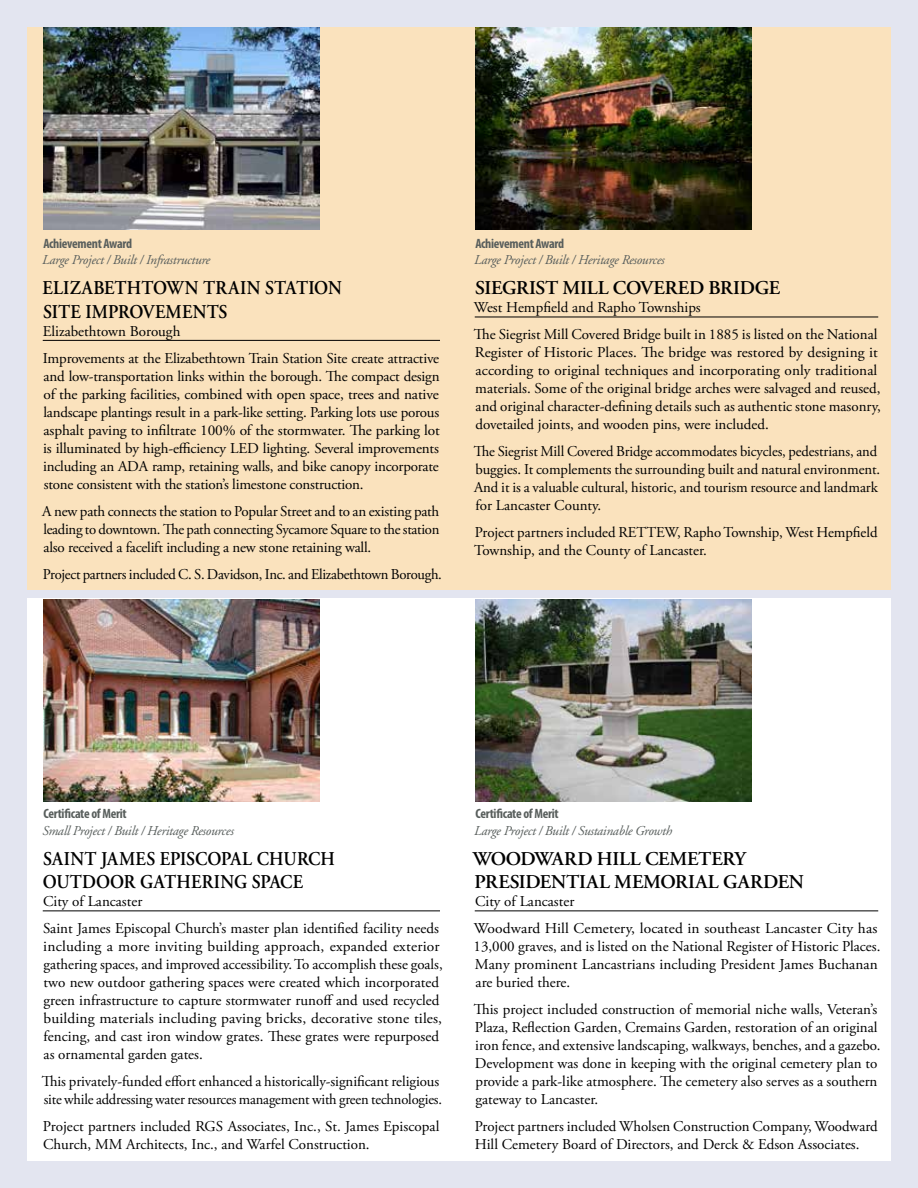
<style>
.page{position:relative;width:918px;height:1188px;background:#e3e5f0}
.page>*{position:absolute;margin:0;border:0;box-sizing:border-box;transform-origin:0 0}
.t1{font:600 19.5px/23.4px "Adobe Garamond";letter-spacing:-.005em;color:#000;scale:.91 1}
.t2{font:600 19.5px/23.4px "Adobe Garamond";letter-spacing:-.005em;color:#000}
.t3{font:15px/18px "Adobe Garamond Pro";color:#000}
.t4{font:15px "Adobe Garamond";color:#000}
.t5{font:15px "Adobe Garamond Pro";letter-spacing:-.02em;color:#000}
.t6{font:italic 13.5px "Adobe Garamond";letter-spacing:-.02em;color:#585e5c}
.t7{font:700 condensed 13.5px "Myriad Pro";letter-spacing:-.02em;color:#585e5c}
</style>
<div class="page">
<div style="left:27px;top:27px;width:864px;height:563px;background:#fae2bd"></div>
<div style="left:27px;top:599px;width:864px;height:562px;background:#fff"></div>
<img style="left:44px;top:27px;width:276px;height:202px">
<img style="left:44px;top:599px;width:276px;height:202px">
<img style="left:475px;top:27px;width:276px;height:202px">
<img style="left:475px;top:599px;width:276px;height:202px">
<hr style="left:43px;top:340px;width:397px;height:1px;background:#000">
<hr style="left:43px;top:910px;width:397px;height:1px;background:#000">
<hr style="left:475px;top:317px;width:403px;height:1px;background:#000">
<hr style="left:475px;top:910px;width:403px;height:1px;background:#000">
<p class="t7" style="left:43px;top:235px;width:90px">Achievement Award</p>
<p class="t6" style="left:42px;top:253px;width:170px">Large Project / Built / Infrastructure</p>
<h1 class="t1" style="left:43px;top:277px;width:330px">ELIZABETHTOWN TRAIN STATION<br>SITE IMPROVEMENTS</h1>
<p class="t4" style="left:43px;top:323px;width:139px">Elizabethtown Borough</p>
<p class="t3" style="left:43px;top:349px;width:398px;text-align:justify">Improvements at the Elizabethtown Train Station Site create attractive and low-transportation links within the borough. The compact design of the parking facilities, combined with open space, trees and native landscape plantings result in a park-like setting. Parking lots use porous asphalt paving to infiltrate 100% of the stormwater. The parking lot is illuminated by high-efficiency LED lighting. Several improvements including an ADA ramp, retaining walls, and bike canopy incorporate stone consistent with the station’s limestone construction.</p>
<p class="t3" style="left:42px;top:502px;width:399px;text-align:justify">A new path connects the station to Popular Street and to an existing path leading to downtown. The path connecting Sycamore Square to the station also received a facelift including a new stone retaining wall.</p>
<p class="t5" style="left:43px;top:565px;width:401px">Project partners included C. S. Davidson, Inc. and Elizabethtown Borough.</p>
<p class="t7" style="left:475px;top:235px;width:90px">Achievement Award</p>
<p class="t6" style="left:474px;top:253px;width:192px">Large Project / Built / Heritage Resources</p>
<h1 class="t2" style="left:475px;top:277px;width:306px">SIEGRIST MILL COVERED BRIDGE</h1>
<p class="t4" style="left:474px;top:300px;width:229px">West Hempfield and Rapho Townships</p>
<p class="t3" style="left:474px;top:326px;width:409px">The Siegrist Mill Covered Bridge built in 1885 is listed on the National Register of Historic Places. The bridge was restored by designing it according to original techniques and incorporating only traditional materials. Some of the original bridge arches were salvaged and reused, and original character-defining details such as authentic stone masonry, dovetailed joints, and wooden pins, were included.</p>
<p class="t3" style="left:474px;top:443px;width:408px">The Siegrist Mill Covered Bridge accommodates bicycles, pedestrians, and buggies. It complements the surrounding built and natural environment.<br>And it is a valuable cultural, historic, and tourism resource and landmark for Lancaster County.</p>
<p class="t3" style="left:474px;top:524px;width:405px">Project partners included RETTEW, Rapho Township, West Hempfield<br>Township, and the County of Lancaster.</p>
<p class="t7" style="left:43px;top:805px;width:85px">Certificate of Merit</p>
<p class="t6" style="left:43px;top:823px;width:193px">Small Project / Built / Heritage Resources</p>
<h1 class="t1" style="left:43px;top:847px;width:322px">SAINT JAMES EPISCOPAL CHURCH<br>OUTDOOR GATHERING SPACE</h1>
<p class="t4" style="left:43px;top:893px;width:101px">City of Lancaster</p>
<p class="t3" style="left:43px;top:920px;width:401px">Saint James Episcopal Church’s master plan identified facility needs including a more inviting building approach, expanded exterior gathering spaces, and improved accessibility. To accomplish these goals, two new outdoor gathering spaces were created which incorporated green infrastructure to capture stormwater runoff and used recycled building materials including paving bricks, decorative stone tiles, fencing, and cast iron window grates. These grates were repurposed as ornamental garden gates.</p>
<p class="t3" style="left:42px;top:1073px;width:402px">This privately-funded effort enhanced a historically-significant religious site while addressing water resources management with green technologies.</p>
<p class="t3" style="left:43px;top:1118px;width:398px">Project partners included RGS Associates, Inc., St. James Episcopal<br>Church, MM Architects, Inc., and Warfel Construction.</p>
<p class="t7" style="left:475px;top:805px;width:85px">Certificate of Merit</p>
<p class="t6" style="left:474px;top:823px;width:199px">Large Project / Built / Sustainable Growth</p>
<h1 class="t2" style="left:473px;top:847px;width:333px">WOODWARD HILL CEMETERY<br>PRESIDENTIAL MEMORIAL GARDEN</h1>
<p class="t4" style="left:475px;top:893px;width:101px">City of Lancaster</p>
<p class="t3" style="left:474px;top:920px;width:408px">Woodward Hill Cemetery, located in southeast Lancaster City has 13,000 graves, and is listed on the National Register of Historic Places.<br>Many prominent Lancastrians including President James Buchanan are buried there.</p>
<p class="t3" style="left:474px;top:1001px;width:408px">This project included construction of memorial niche walls, Veteran’s Plaza, Reflection Garden, Cremains Garden, restoration of an original iron fence, and extensive landscaping, walkways, benches, and a gazebo.<br>Development was done in keeping with the original cemetery plan to provide a park-like atmosphere. The cemetery also serves as a southern gateway to Lancaster.</p>
<p class="t3" style="left:475px;top:1118px;width:404px">Project partners included Wholsen Construction Company, Woodward<br>Hill Cemetery Board of Directors, and Derck &amp; Edson Associates.</p>
</div>
